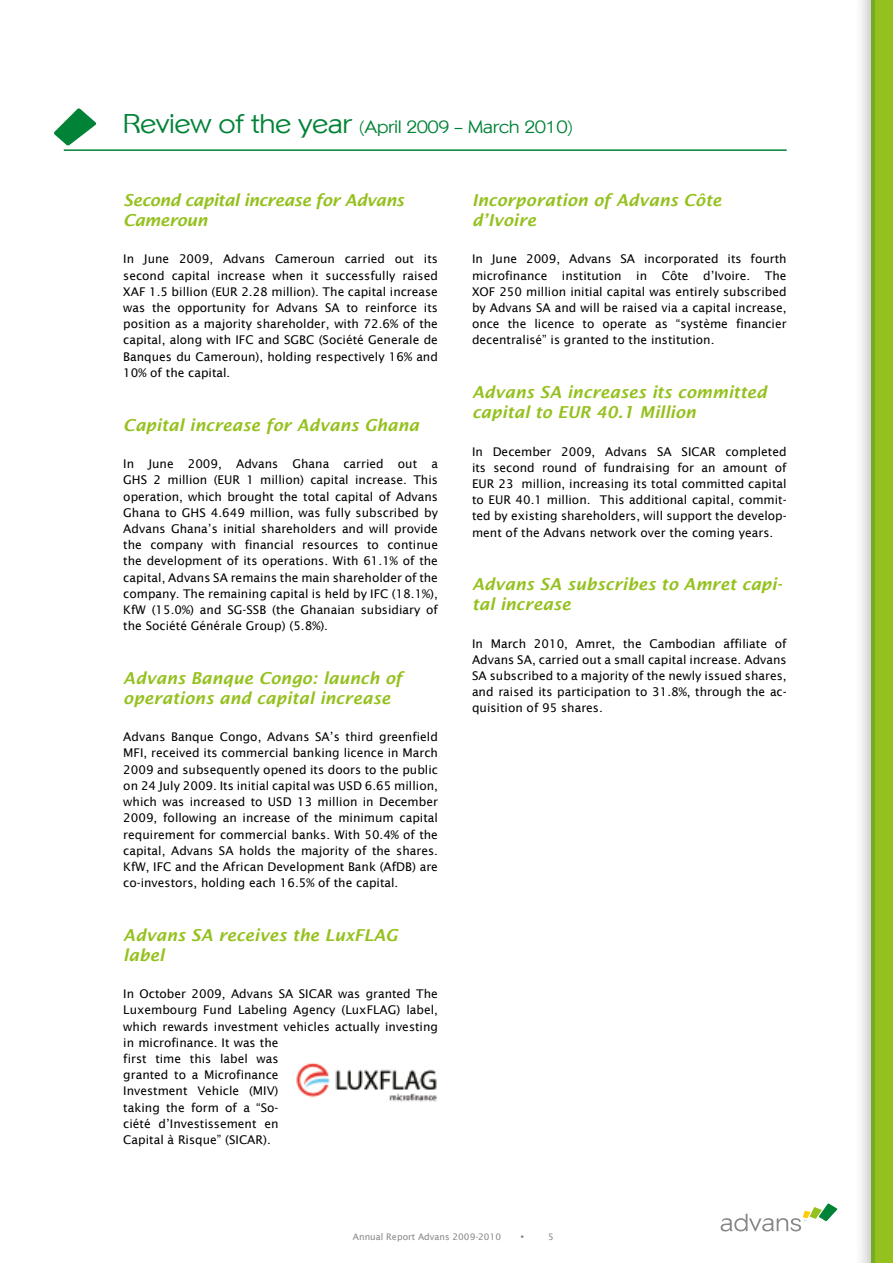
<style>
.page{position:relative;width:893px;height:1263px;background:#fff}
.page>*{position:absolute;margin:0;border:0;box-sizing:border-box;transform-origin:0 0}
.t1{font:18px "Phinster";color:#008237}
.t2{font:italic 600 16.5px/19.8px "Lucida Sans";color:#95c11f}
.t3{font:italic 600 16.5px/19.8px "Lucida Sans";letter-spacing:-.03em;color:#95c11f}
.t4{font:12px/16.2px "Lucida Sans";color:#000;text-align:justify}
.t5{font:600 12px "Lucida Sans";color:#878787}
.t6{font:9px "Lucida Sans";color:#878787}
.s1{font-size:27px}
.s2{font-weight:400;font-size:9px}
</style>
<div class="page">
<div style="left:852px;top:0;width:41px;height:1263px;background:#000;opacity:.25"></div>
<svg style="left:871px;top:0;width:22px;height:1263px;background:#8fbc20"></svg>
<svg style="left:54px;top:108px;width:42px;height:38px"></svg>
<hr style="left:64px;top:149px;width:723px;height:2px;background:#008237">
<svg style="left:721px;top:1203px;width:116px;height:28px"></svg>
<img style="left:296px;top:1062px;width:141px;height:40px">
<h1 class="t1" style="left:123px;top:117px;width:451px"><span class="s1">Review of the year</span> (April 2009 – March 2010)</h1>
<h2 class="t3" style="left:123px;top:190px;width:282px">Second capital increase for Advans<br>Cameroun</h2>
<p class="t4" style="left:123px;top:251px;width:316px">In June 2009, Advans Cameroun carried out its second capital increase when it successfully raised XAF 1.5 billion (EUR 2.28 million). The capital increase was the opportunity for Advans SA to reinforce its position as a majority shareholder, with 72.6% of the capital, along with IFC and SGBC (Société Generale de Banques du Cameroun), holding respectively 16% and 10% of the capital.</p>
<h2 class="t2" style="left:123px;top:415px;width:297px">Capital increase for Advans Ghana</h2>
<p class="t4" style="left:123px;top:456px;width:316px">In June 2009, Advans Ghana carried out a GHS 2 million (EUR 1 million) capital increase. This operation, which brought the total capital of Advans Ghana to GHS 4.649 million, was fully subscribed by Advans Ghana’s initial shareholders and will provide the company with financial resources to continue the development of its operations. With 61.1% of the capital, Advans SA remains the main shareholder of the company. The remaining capital is held by IFC (18.1%), KfW (15.0%) and SG-SSB (the Ghanaian subsidiary of the Société Générale Group) (5.8%).</p>
<h2 class="t2" style="left:123px;top:668px;width:280px">Advans Banque Congo: launch of operations and capital increase</h2>
<p class="t4" style="left:123px;top:729px;width:316px">Advans Banque Congo, Advans SA’s third greenfield MFI, received its commercial banking licence in March 2009 and subsequently opened its doors to the public on 24 July 2009. Its initial capital was USD 6.65 million, which was increased to USD 13 million in December 2009, following an increase of the minimum capital requirement for commercial banks. With 50.4% of the capital, Advans SA holds the majority of the shares.<br>KfW, IFC and the African Development Bank (AfDB) are co-investors, holding each 16.5% of the capital.</p>
<h2 class="t2" style="left:123px;top:925px;width:276px">Advans SA receives the LuxFLAG label</h2>
<p class="t4" style="left:123px;top:986px;width:316px;text-align:left">In October 2009, Advans SA SICAR was granted The Luxembourg Fund Labeling Agency (LuxFLAG) label, which rewards investment vehicles actually investing in microfinance. It was the<br>first time this label was<br>granted to a Microfinance<br>Investment Vehicle (MIV)<br>taking the form of a “So-<br>ciété d’Investissement en<br>Capital à Risque” (SICAR).</p>
<h2 class="t2" style="left:472px;top:190px;width:251px">Incorporation of Advans Côte d’Ivoire</h2>
<p class="t4" style="left:472px;top:251px;width:316px">In June 2009, Advans SA incorporated its fourth microfinance institution in Côte d’Ivoire. The XOF 250 million initial capital was entirely subscribed by Advans SA and will be raised via a capital increase, once the licence to operate as “système financier decentralisé” is granted to the institution.</p>
<h2 class="t2" style="left:472px;top:382px;width:296px">Advans SA increases its committed capital to EUR 40.1 Million</h2>
<p class="t4" style="left:472px;top:443px;width:316px">In December 2009, Advans SA SICAR completed its second round of fundraising for an amount of EUR 23 million, increasing its total committed capital to EUR 40.1 million. This additional capital, commit&shy;ted by existing shareholders, will support the develop&shy;ment of the Advans network over the coming years.</p>
<h2 class="t2" style="left:472px;top:574px;width:312px">Advans SA subscribes to Amret capi&shy;tal increase</h2>
<p class="t4" style="left:472px;top:635px;width:316px">In March 2010, Amret, the Cambodian affiliate of Advans SA, carried out a small capital increase. Advans SA subscribed to a majority of the newly issued shares, and raised its participation to 31.8%, through the ac&shy;quisition of 95 shares.</p>
<p class="t6" style="left:353px;top:1232px;width:150px">Annual Report Advans 2009-2010</p>
<p class="t5" style="left:519px;top:1229px;width:37px">• <span class="s2">5</span></p>
</div>
